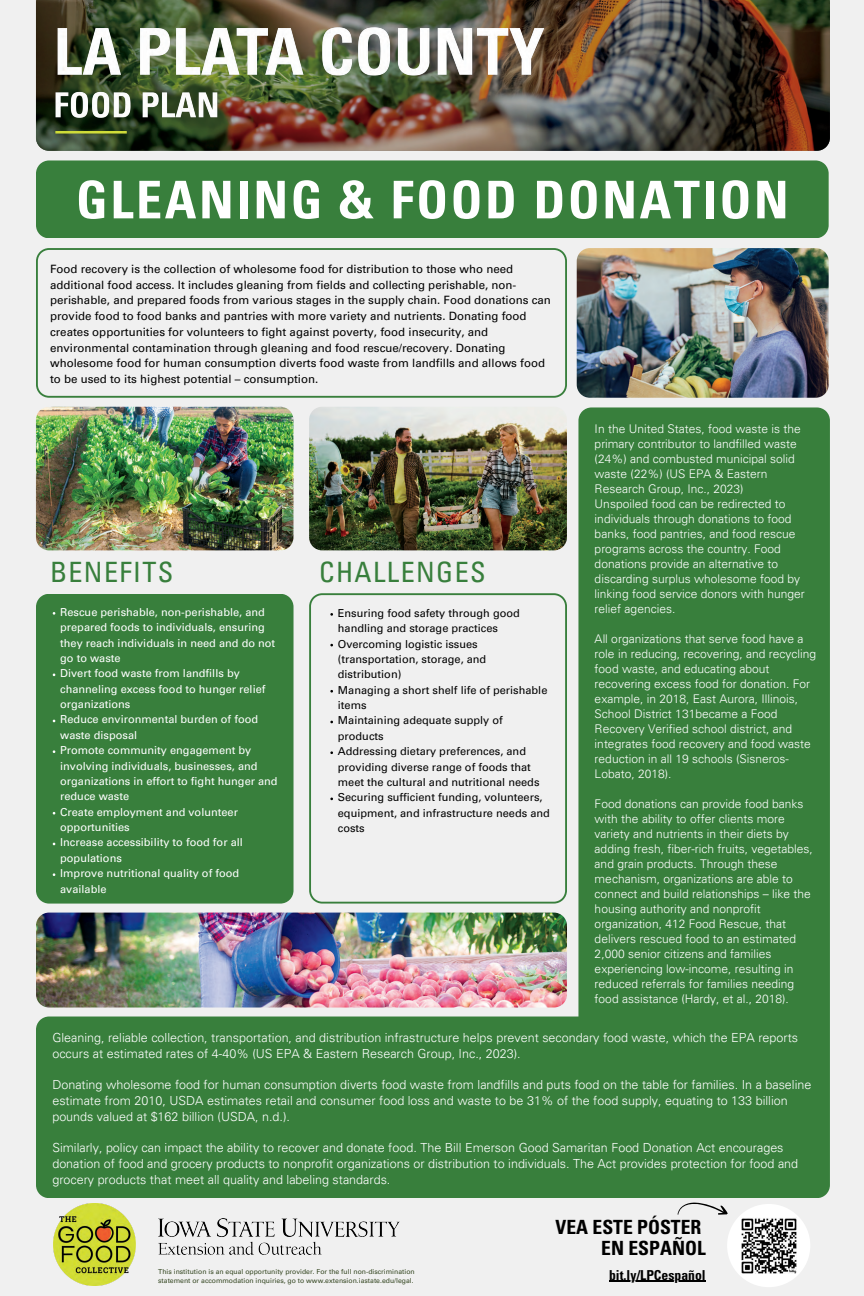
<style>
.page{position:relative;width:864px;height:1296px;background:#f0f0f0}
.page>*{position:absolute;margin:0;border:0;box-sizing:border-box;transform-origin:0 0}
.t1{font:700 condensed 52px "Univers LT Std";letter-spacing:.05em;color:#fff}
.t2{font:condensed 28px "Univers LT Std";letter-spacing:.05em;color:#387f3c}
.t3{font:700 condensed 19.55px "Univers LT Std";color:#000}
.t4{font:700 condensed 13.7px "Univers LT Std";color:#000}
.t5{font:300 12.55px/15.8px "Univers LT Pro 45";color:#fff}
.t6{font:300 12px/15px "Univers LT Pro 45";color:#fff}
.t7{font:11.5px/15.8px "Univers LT Pro 55 Roman";color:#000}
.t8{font:11px/15.4px "Univers LT Pro 55 Roman";color:#fff}
.t9{font:11px/15.4px "Univers LT Pro 55 Roman";color:#000}
.t10{font:6.85px/9.2px "Univers LT Pro 55 Roman";color:#374924}
</style>
<div class="page">
<div style="left:36px;top:594px;width:258px;height:310px;background:#387f3c"></div>
<img style="left:36px;top:407px;width:257px;height:143px">
<img style="left:36px;top:0;width:794px;height:151px">
<img style="left:309px;top:407px;width:258px;height:143px">
<svg style="left:309px;top:593px;width:258px;height:311px"></svg>
<div style="left:36px;top:1017px;width:542px;height:181px;background:#387f3c"></div>
<img style="left:36px;top:913px;width:531px;height:95px">
<div style="left:36px;top:160px;width:793px;height:78px;background:#387f3c"></div>
<svg style="left:36px;top:248px;width:531px;height:150px"></svg>
<img style="left:577px;top:248px;width:252px;height:150px">
<div style="left:578px;top:407px;width:252px;height:791px;background:#387f3c"></div>
<img style="left:36px;top:9px;width:559px;height:142px">
<img style="left:54px;top:1204px;width:81px;height:81px">
<img style="left:158px;top:1219px;width:241px;height:35px">
<div style="left:727px;top:1204px;width:83px;height:83px;background:#fff;border-radius:50%"></div>
<svg style="left:675px;top:1187px;width:55px;height:28px"></svg>
<img style="left:741px;top:1218px;width:55px;height:55px">
<hr style="left:609px;top:1280px;width:97px;height:2px;background:#000">
<p class="t1" style="left:76px;top:181px;width:714px">GLEANING &amp; FOOD DONATION</p>
<p class="t7" style="left:50px;top:262px;width:502px">Food recovery is the collection of wholesome food for distribution to those who need additional food access. It includes gleaning from fields and collecting perishable, non&shy;perishable, and prepared foods from various stages in the supply chain. Food donations can provide food to food banks and pantries with more variety and nutrients. Donating food creates opportunities for volunteers to fight against poverty, food insecurity, and environmental contamination through gleaning and food rescue/recovery. Donating wholesome food for human consumption diverts food waste from landfills and allows food to be used to its highest potential – consumption.</p>
<p class="t2" style="left:50px;top:562px;width:125px">BENEFITS</p>
<p class="t2" style="left:319px;top:562px;width:168px">CHALLENGES</p>
<p class="t8" style="left:60px;top:606px;width:217px">Rescue perishable, non-perishable, and prepared foods to individuals, ensuring they reach individuals in need and do not go to waste</p>
<h6 class="t8" style="left:60px;top:667px;width:207px">Divert food waste from landfills by channeling excess food to hunger relief organizations</h6>
<h6 class="t8" style="left:60px;top:713px;width:199px">Reduce environmental burden of food waste disposal</h6>
<h6 class="t8" style="left:60px;top:744px;width:219px">Promote community engagement by involving individuals, businesses, and organizations in effort to fight hunger and reduce waste</h6>
<h2 class="t8" style="left:60px;top:805px;width:179px">Create employment and volunteer opportunities</h2>
<h2 class="t8" style="left:60px;top:836px;width:184px">Increase accessibility to food for all populations</h2>
<p class="t8" style="left:60px;top:867px;width:181px">Improve nutritional quality of food available</p>
<p class="t9" style="left:338px;top:607px;width:184px">Ensuring food safety through good handling and storage practices</p>
<p class="t9" style="left:338px;top:637px;width:150px">Overcoming logistic issues (transportation, storage, and distribution)</p>
<p class="t9" style="left:338px;top:684px;width:211px">Managing a short shelf life of perishable items</p>
<p class="t9" style="left:338px;top:714px;width:167px">Maintaining adequate supply of products</p>
<p class="t9" style="left:338px;top:745px;width:203px">Addressing dietary preferences, and providing diverse range of foods that meet the cultural and nutritional needs</p>
<p class="t9" style="left:338px;top:791px;width:214px">Securing sufficient funding, volunteers, equipment, and infrastructure needs and costs</p>
<p class="t6" style="left:595px;top:423px;width:212px">In the United States, food waste is the primary contributor to landfilled waste (24%) and combusted municipal solid waste (22%) (US EPA &amp; Eastern Research Group, Inc., 2023)<br>Unspoiled food can be redirected to individuals through donations to food banks, food pantries, and food rescue programs across the country. Food donations provide an alternative to discarding surplus wholesome food by linking food service donors with hunger relief agencies.</p>
<p class="t6" style="left:595px;top:633px;width:223px">All organizations that serve food have a role in reducing, recovering, and recycling food waste, and educating about recovering excess food for donation. For example, in 2018, East Aurora, Illinois, School District 131became a Food Recovery Verified school district, and integrates food recovery and food waste reduction in all 19 schools (Sisneros-Lobato, 2018).</p>
<h5 class="t6" style="left:595px;top:798px;width:220px">Food donations can provide food banks with the ability to offer clients more variety and nutrients in their diets by adding fresh, fiber-rich fruits, vegetables, and grain products. Through these mechanism, organizations are able to connect and build relationships – like the housing authority and nonprofit organization, 412 Food Rescue, that delivers rescued food to an estimated 2,000 senior citizens and families experiencing low-income, resulting in reduced referrals for families needing food assistance (Hardy, et al., 2018).</h5>
<p class="t5" style="left:52px;top:1031px;width:747px">Gleaning, reliable collection, transportation, and distribution infrastructure helps prevent secondary food waste, which the EPA reports occurs at estimated rates of 4-40% (US EPA &amp; Eastern Research Group, Inc., 2023).</p>
<p class="t5" style="left:52px;top:1079px;width:761px">Donating wholesome food for human consumption diverts food waste from landfills and puts food on the table for families. In a baseline estimate from 2010, USDA estimates retail and consumer food loss and waste to be 31% of the food supply, equating to 133 billion pounds valued at $162 billion (USDA, n.d.).</p>
<p class="t5" style="left:52px;top:1142px;width:747px">Similarly, policy can impact the ability to recover and donate food. The Bill Emerson Good Samaritan Food Donation Act encourages donation of food and grocery products to nonprofit organizations or distribution to individuals. The Act provides protection for food and grocery products that meet all quality and labeling standards.</p>
<p class="t3" style="left:556px;top:1220px;width:147px">VEA ESTE PÓSTER</p>
<p class="t3" style="left:601px;top:1241px;width:106px">EN ESPAÑOL</p>
<h5 class="t10" style="left:158px;top:1267px;width:258px">This institution is an equal opportunity provider. For the full non-discrimination statement or accommodation inquiries, go to www.extension.iastate.edu/legal.</h5>
<h5 class="t4" style="left:609px;top:1270px;width:98px">bit.ly/LPCespañol</h5>
</div>
